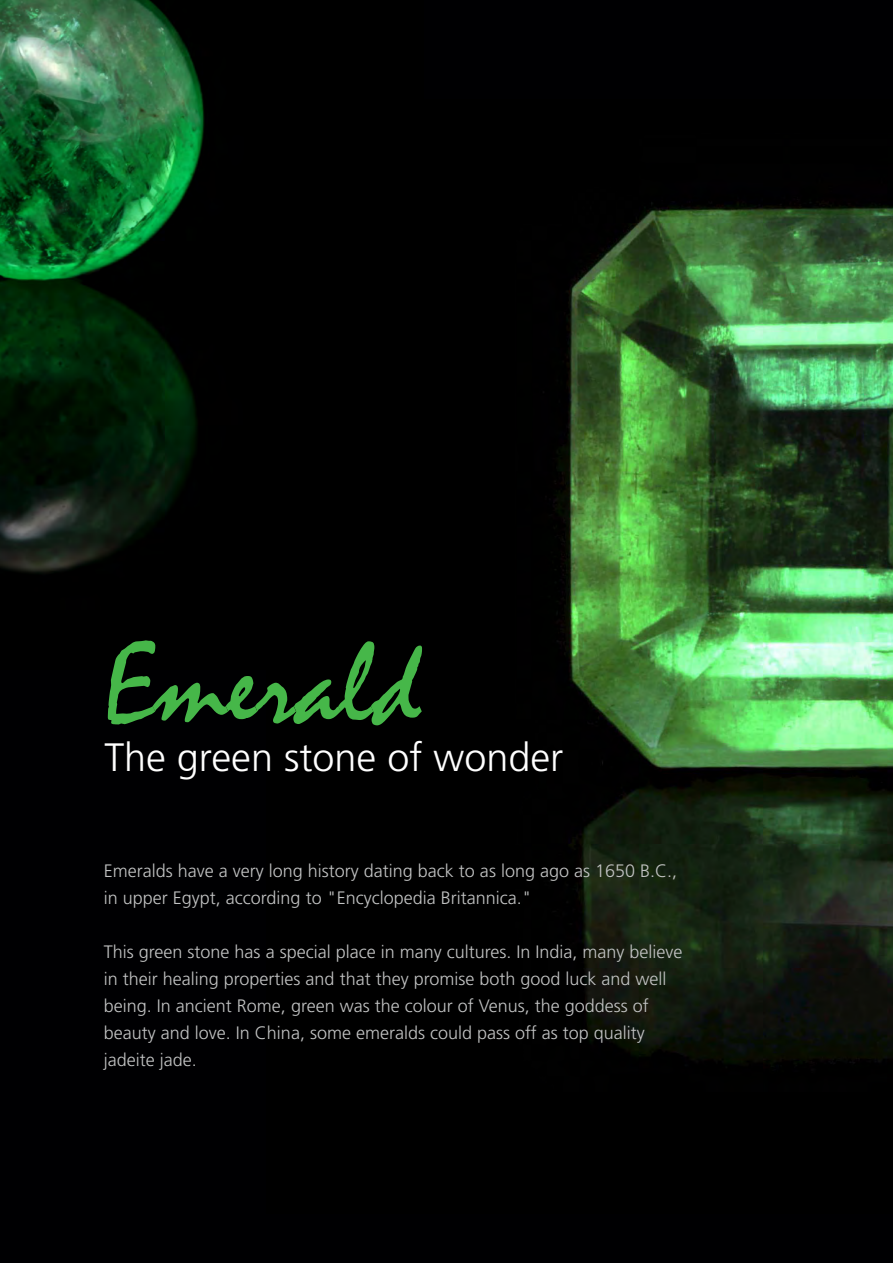
<style>
.page{position:relative;width:893px;height:1263px;background:#000002}
.page>*{position:absolute;margin:0;border:0;box-sizing:border-box;transform-origin:0 0}
.t1{font:118.8px "Mistral";color:#46b749}
.t2{font:300 39.6px "Frutiger LT Std";color:#fff}
.t3{font:300 18px/27px "Frutiger LT Std";color:#c2c3c3}
</style>
<div class="page">
<img style="left:543px;top:202px;width:350px;height:865px">
<img style="left:0;top:0;width:205px;height:573px">
<h1 class="t1" style="left:104px;top:619px;width:319px">Emerald</h1>
<h2 class="t2" style="left:104px;top:735px;width:461px">The green stone of wonder</h2>
<p class="t3" style="left:104px;top:857px;width:575px">Emeralds have a very long history dating back to as long ago as 1650 B.C., in upper Egypt, according to "Encyclopedia Britannica."</p>
<p class="t3" style="left:104px;top:938px;width:580px">This green stone has a special place in many cultures. In India, many believe in their healing properties and that they promise both good luck and well being. In ancient Rome, green was the colour of Venus, the goddess of beauty and love. In China, some emeralds could pass off as top quality jadeite jade.</p>
</div>
